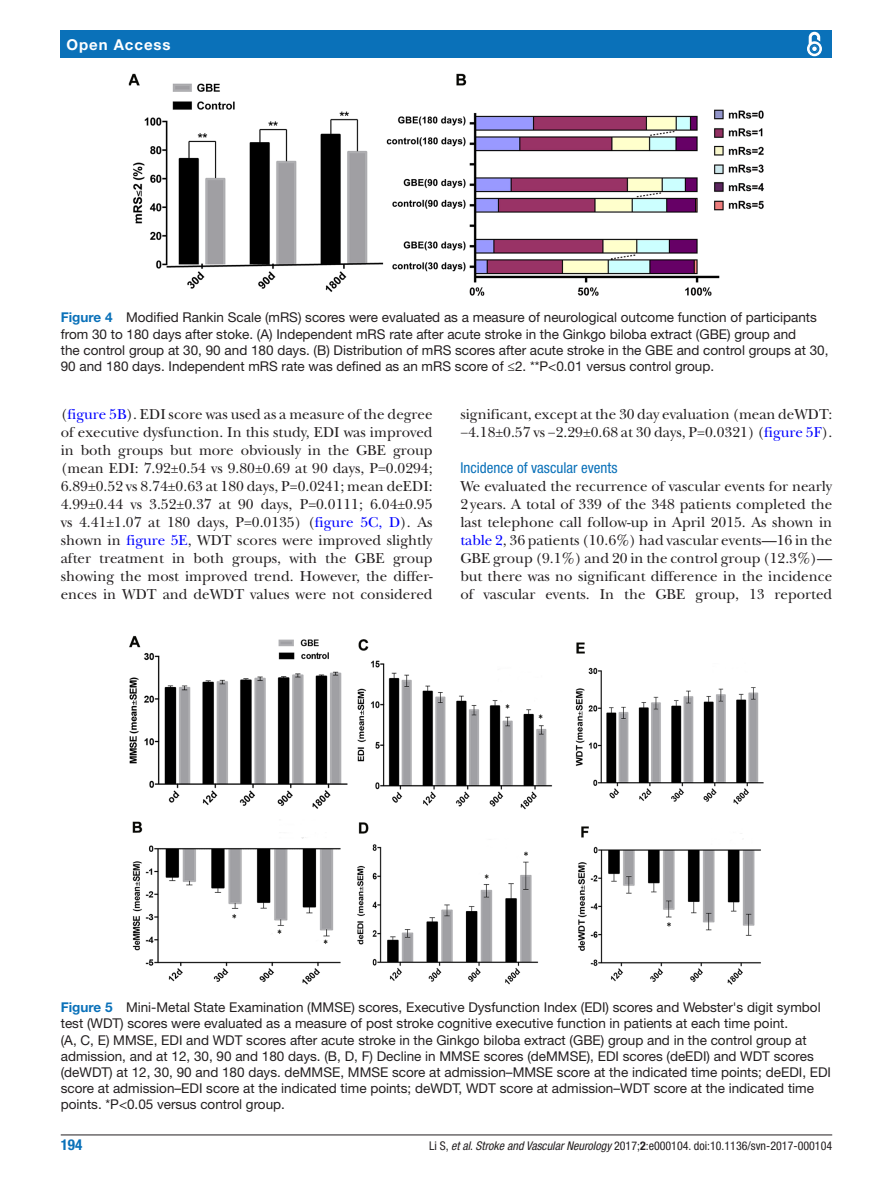
<style>
.page{position:relative;width:893px;height:1191px;background:#fff}
.page>*{position:absolute;margin:0;border:0;box-sizing:border-box;transform-origin:0 0}
.t1{font:15px/18px "New Baskerville";color:#231f20;text-align:justify}
.t2{font:condensed 15px "Helvetica Neue LT Std";color:#0a71b9}
.t3{font:700 15px "Helvetica Neue LT Std";letter-spacing:.065em;color:#fff}
.t4{font:700 condensed 15px "Helvetica Neue LT Std";color:#0a71b9}
.t5{font:13.5px/16.2px "Helvetica Neue LT Std";color:#231f20}
.t6{font:condensed 12px "Helvetica Neue LT Std";color:#231f20}
.s1{font-weight:700;color:#0a71b9}
.s2{color:#00f}
.s3{font-style:italic}
.s4{font-weight:700}
</style>
<div class="page">
<hr style="left:61px;top:1134px;width:771px;height:1px;background:#231f20">
<div style="left:61px;top:31px;width:771px;height:27px;background:#0a71b9"></div>
<svg style="left:807px;top:31px;width:15px;height:26px"></svg>
<div style="left:811px;top:45px;width:7px;height:7px;border:1px solid #0a71b9;border-radius:50%"></div>
<img style="left:128px;top:73px;width:636px;height:223px">
<img style="left:129px;top:635px;width:635px;height:350px">
<p class="t3" style="left:66px;top:35px;width:106px">Open Access</p>
<p class="t5" style="left:61px;top:309px;width:769px"><span class="s1">Figure 4</span> Modified Rankin Scale (mRS) scores were evaluated as a measure of neurological outcome function of participants from 30 to 180 days after stoke. (A) Independent mRS rate after acute stroke in the Ginkgo biloba extract (GBE) group and<br>the control group at 30, 90 and 180 days. (B) Distribution of mRS scores after acute stroke in the GBE and control groups at 30, 90 and 180 days. Independent mRS rate was defined as an mRS score of ≤2. **P&lt;0.01 versus control group.</p>
<p class="t1" style="left:61px;top:405px;width:373px">(<span class="s2">figure 5B</span>). EDI score was used as a measure of the degree of executive dysfunction. In this study, EDI was improved in both groups but more obviously in the GBE group (mean EDI: 7.92±0.54 vs 9.80±0.69 at 90 days, P=0.0294; 6.89±0.52 vs 8.74±0.63 at 180 days, P=0.0241; mean deEDI:<br>4.99±0.44 vs 3.52±0.37 at 90 days, P=0.0111; 6.04±0.95 vs 4.41±1.07 at 180 days, P=0.0135) (<span class="s2">figure 5C, D</span>). As shown in <span class="s2">figure 5E</span>, WDT scores were improved slightly after treatment in both groups, with the GBE group showing the most improved trend. However, the differ&shy;ences in WDT and deWDT values were not considered</p>
<p class="t1" style="left:460px;top:405px;width:373px">significant, except at the 30 day evaluation (mean deWDT: −4.18±0.57 vs −2.29±0.68 at 30 days, P=0.0321) (<span class="s2">figure 5F</span>).</p>
<p class="t2" style="left:460px;top:459px;width:159px">Incidence of vascular events</p>
<p class="t1" style="left:460px;top:477px;width:373px">We evaluated the recurrence of vascular events for nearly 2years. A total of 339 of the 348 patients completed the last telephone call follow-up in April 2015. As shown in <span class="s2">table 2</span>, 36 patients (10.6%) had vascular events—16 in the GBE group (9.1%) and 20 in the control group (12.3%)— but there was no significant difference in the incidence of vascular events. In the GBE group, 13 reported</p>
<p class="t5" style="left:61px;top:999px;width:772px"><span class="s1">Figure 5</span> Mini-Metal State Examination (MMSE) scores, Executive Dysfunction Index (EDI) scores and Webster's digit symbol test (WDT) scores were evaluated as a measure of post stroke cognitive executive function in patients at each time point.<br>(A, C, E) MMSE, EDI and WDT scores after acute stroke in the Ginkgo biloba extract (GBE) group and in the control group at admission, and at 12, 30, 90 and 180 days. (B, D, F) Decline in MMSE scores (deMMSE), EDI scores (deEDI) and WDT scores (deWDT) at 12, 30, 90 and 180 days. deMMSE, MMSE score at admission–MMSE score at the indicated time points; deEDI, EDI score at admission–EDI score at the indicated time points; deWDT, WDT score at admission–WDT score at the indicated time points. *P&lt;0.05 versus control group.</p>
<p class="t4" style="left:61px;top:1135px;width:23px">194</p>
<p class="t6" style="left:429px;top:1138px;width:404px">Li S, <span class="s3">et al</span>. <span class="s3">Stroke and Vascular Neurology</span> 2017;<span class="s4">2</span>:e000104. doi:10.1136/svn-2017-000104</p>
</div>
